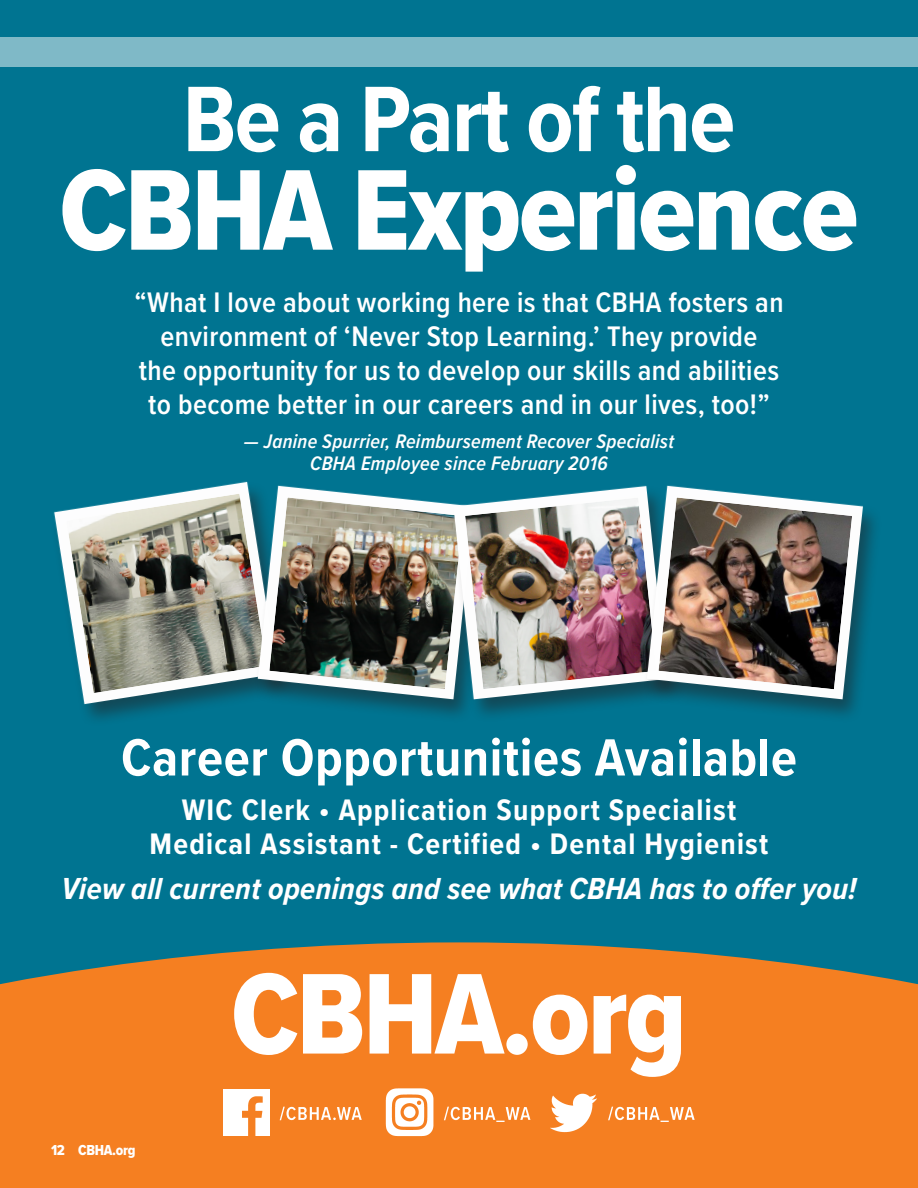
<style>
.page{position:relative;width:918px;height:1188px;background:#fff}
.page>*{position:absolute;margin:0;border:0;box-sizing:border-box;transform-origin:0 0}
.t1{font:119.1px "Proxima Nova Cond Extrabld";letter-spacing:-.02em;color:#fff}
.t2{font:700 96.45px "Proxima Nova Cond";letter-spacing:-.02em;color:#fff}
.t3{font:700 54.3px "Proxima Nova Cond";letter-spacing:.015em;color:#fff}
.t4{font:italic 700 31.5px "Proxima Nova Cond";letter-spacing:.01em;color:#fff}
.t5{font:700 30.75px "Proxima Nova Cond";letter-spacing:.04em;color:#fff}
.t6{font:600 29.4px/33.9px "Proxima Nova Cond";letter-spacing:.015em;color:#fff;text-align:center}
.t7{font:italic 600 20.4px/21.9px "Proxima Nova Cond";letter-spacing:.015em;color:#fff;text-align:center}
.t8{font:15px "Proxima Nova Cond Extrabld";letter-spacing:-.02em;color:#fff}
</style>
<div class="page">
<div style="left:0;top:0;width:918px;height:1044px;background:#007491"></div>
<div style="left:0;top:942px;width:918px;height:246px;background:#f57f21"></div>
<div style="left:51px;top:481px;width:247px;height:246px;background:#231f20;opacity:.5"></div>
<img style="left:51px;top:481px;width:202px;height:230px">
<div style="left:253px;top:485px;width:240px;height:238px;background:#231f20;opacity:.5"></div>
<svg style="left:253px;top:481px;width:196px;height:226px"></svg>
<div style="left:449px;top:485px;width:238px;height:238px;background:#231f20;opacity:.5"></div>
<svg style="left:449px;top:485px;width:193px;height:222px"></svg>
<div style="left:643px;top:485px;width:239px;height:238px;background:#231f20;opacity:.5"></div>
<img style="left:262px;top:490px;width:380px;height:207px">
<img style="left:642px;top:485px;width:228px;height:222px">
<svg style="left:280px;top:1107px;width:82px;height:13px"></svg>
<img style="left:223px;top:1089px;width:46px;height:46px">
<svg style="left:444px;top:1107px;width:86px;height:15px"></svg>
<img style="left:384px;top:1088px;width:49px;height:49px">
<svg style="left:608px;top:1107px;width:87px;height:15px"></svg>
<img style="left:550px;top:1091px;width:47px;height:43px">
<div style="left:0;top:37px;width:918px;height:30px;background:#7fb9c7"></div>
<p class="t2" style="left:183px;top:48px;width:554px">Be a Part of the</p>
<p class="t1" style="left:60px;top:122px;width:800px">CBHA Experience</p>
<p class="t6" style="left:134px;top:284px;width:651px">“What I love about working here is that CBHA fosters an environment of ‘Never Stop Learning.’ They provide<br>the opportunity for us to develop our skills and abilities to become better in our careers and in our lives, too!”</p>
<p class="t7" style="left:244px;top:430px;width:432px">— Janine Spurrier, Reimbursement Recover Specialist<br>CBHA Employee since February 2016</p>
<p class="t3" style="left:121px;top:717px;width:677px">Career Opportunities Available</p>
<p class="t5" style="left:182px;top:787px;width:556px">WIC Clerk • Application Support Specialist</p>
<p class="t5" style="left:150px;top:821px;width:620px">Medical Assistant - Certified • Dental Hygienist</p>
<p class="t4" style="left:61px;top:865px;width:797px">View all current openings and see what CBHA has to offer you!</p>
<p class="t8" style="left:51px;top:1139px;width:86px">12 CBHA.org</p>
<p class="t1" style="left:231px;top:926px;width:457px">CBHA.org</p>
</div>
